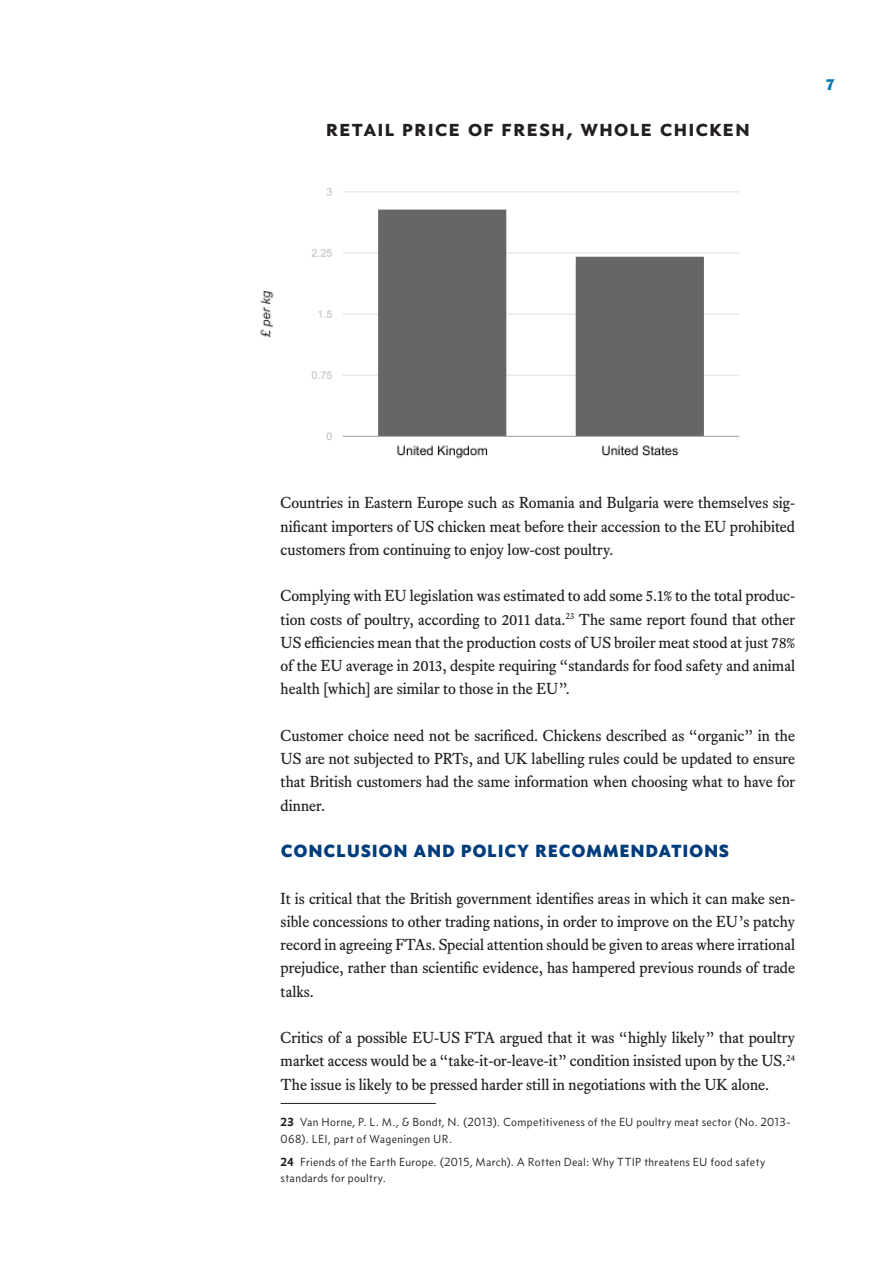
<style>
.page{position:relative;width:893px;height:1263px;background:#fff}
.page>*{position:absolute;margin:0;border:0;box-sizing:border-box;transform-origin:0 0}
.Body{font:24px "Concourse C6";color:#231f20}
.Body-2{font:18px "Concourse C7";color:#013d7d}
.Body-3{font:15.75px/23.2px "Equity Text A";color:#231f20;text-align:justify}
.t1{font:15.75px "Concourse T7";color:#0379b2}
.Footnotes{font:12px/16.5px "Concourse T3";letter-spacing:.025em;color:#231f20}
.s1{font-weight:700}
</style>
<div class="page">
<img style="left:260px;top:188px;width:480px;height:271px">
<hr style="left:281px;top:1103px;width:155px;height:1px;background:#231f20">
<p class="Body" style="left:325px;top:114px;width:426px">retail price of fresh, whole chicken</p>
<p class="t1" style="left:826px;top:75px;width:10px">7</p>
<p class="Body-3" style="left:281px;top:491px;width:516px">Countries in Eastern Europe such as Romania and Bulgaria were themselves sig&shy;nificant importers of US chicken meat before their accession to the EU prohibited customers from continuing to enjoy low-cost poultry.</p>
<p class="Body-3" style="left:281px;top:584px;width:516px">Complying with EU legislation was estimated to add some 5.1% to the total produc&shy;tion costs of poultry, according to 2011 data.<sup>23</sup> The same report found that other US efficiencies mean that the production costs of US broiler meat stood at just 78% of the EU average in 2013, despite requiring “standards for food safety and animal health [which] are similar to those in the EU”.</p>
<p class="Body-3" style="left:281px;top:724px;width:516px">Customer choice need not be sacrificed. Chickens described as “organic” in the US are not subjected to PRTs, and UK labelling rules could be updated to ensure that British customers had the same information when choosing what to have for dinner.</p>
<p class="Body-2" style="left:281px;top:840px;width:451px">CONCLUSION AND POLICY RECOMMENDATIONS</p>
<p class="Body-3" style="left:281px;top:886px;width:516px">It is critical that the British government identifies areas in which it can make sen&shy;sible concessions to other trading nations, in order to improve on the EU’s patchy record in agreeing FTAs. Special attention should be given to areas where irrational prejudice, rather than scientific evidence, has hampered previous rounds of trade talks.</p>
<p class="Body-3" style="left:281px;top:1026px;width:516px">Critics of a possible EU-US FTA argued that it was “highly likely” that poultry market access would be a “take-it-or-leave-it” condition insisted upon by the US.<sup>24<br></sup>The issue is likely to be pressed harder still in negotiations with the UK alone.</p>
<p class="Footnotes" style="left:281px;top:1114px;width:511px"><span class="s1">23</span> Van Horne, P. L. M., &amp; Bondt, N. (2013). Competitiveness of the EU poultry meat sector (No. 2013-<br>068). LEI, part of Wageningen UR.</p>
<p class="Footnotes" style="left:281px;top:1153px;width:486px"><span class="s1">24</span> Friends of the Earth Europe. (2015, March). A Rotten Deal: Why TTIP threatens EU food safety standards for poultry.</p>
</div>
